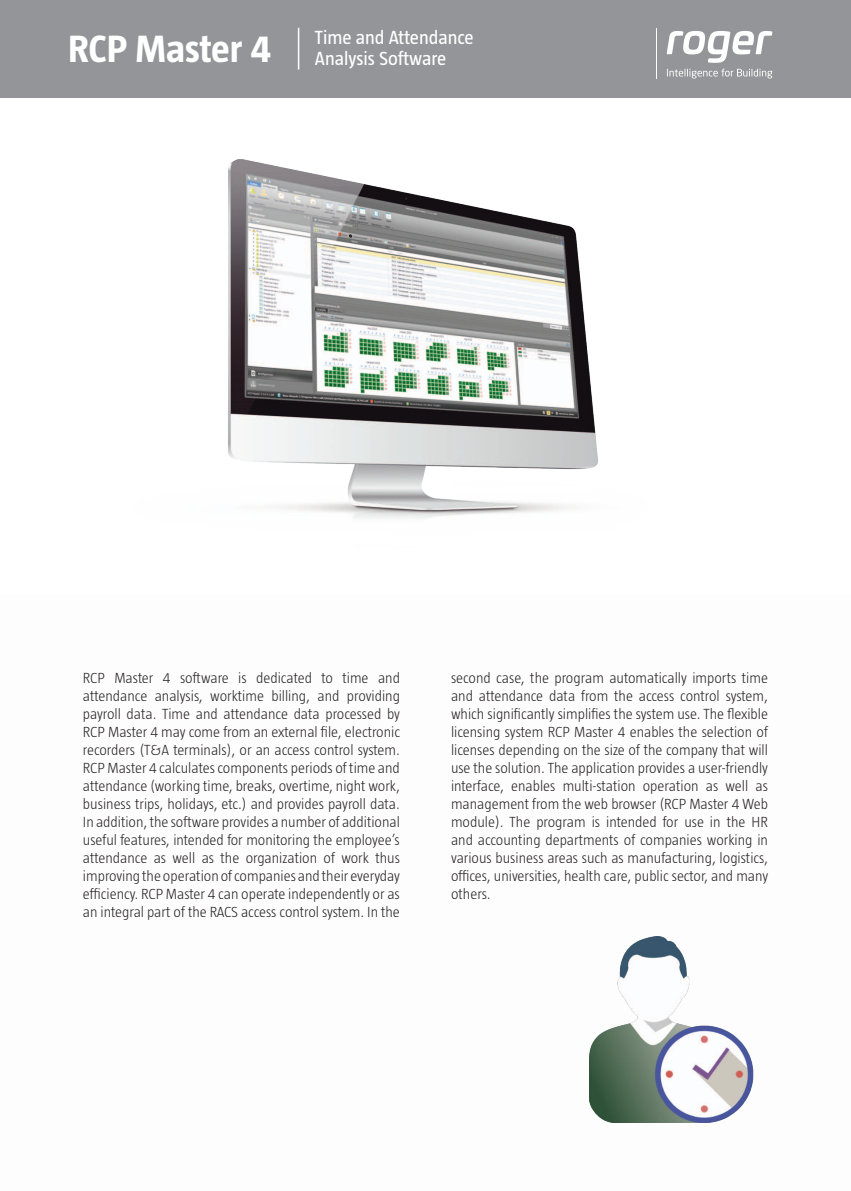
<style>
.page{position:relative;width:851px;height:1191px;background:#fff}
.page>*{position:absolute;margin:0;border:0;box-sizing:border-box;transform-origin:0 0}
.t1{font:700 39px "Taz";color:#fff}
.t2{font:19.5px/21px "Taz";color:#fff}
.t3{font:300 15px/18px "Taz";color:#231f20;text-align:justify}
</style>
<div class="page">
<img style="left:228px;top:159px;width:370px;height:360px">
<div style="left:0;top:0;width:850px;height:98px;background:#939598"></div>
<hr style="left:298px;top:28px;width:1px;height:41px;background:#fff">
<hr style="left:655px;top:28px;width:1px;height:51px;background:#fff">
<svg style="left:667px;top:69px;width:105px;height:9px"></svg>
<svg style="left:666px;top:31px;width:106px;height:32px"></svg>
<img style="left:589px;top:936px;width:164px;height:187px">
<h1 class="t1" style="left:68px;top:27px;width:204px">RCP Master 4</h1>
<h2 class="t2" style="left:315px;top:26px;width:160px">Time and Attendance<br>Analysis Software</h2>
<p class="t3" style="left:83px;top:668px;width:318px">RCP Master 4 software is dedicated to time and attendance analysis, worktime billing, and providing payroll data. Time and attendance data processed by RCP Master 4 may come from an external file, electronic recorders (T&amp;A terminals), or an access control system.<br>RCP Master 4 calculates components periods of time and attendance (working time, breaks, overtime, night work, business trips, holidays, etc.) and provides payroll data.<br>In addition, the software provides a number of additional useful features, intended for monitoring the employee’s attendance as well as the organization of work thus improving the operation of companies and their everyday efficiency. RCP Master 4 can operate independently or as an integral part of the RACS access control system. In the</p>
<p class="t3" style="left:451px;top:668px;width:318px">second case, the program automatically imports time and attendance data from the access control system, which significantly simplifies the system use. The flexible licensing system RCP Master 4 enables the selection of licenses depending on the size of the company that will use the solution. The application provides a user-friendly interface, enables multi-station operation as well as management from the web browser (RCP Master 4 Web module). The program is intended for use in the HR and accounting departments of companies working in various business areas such as manufacturing, logistics, offices, universities, health care, public sector, and many others.</p>
</div>
